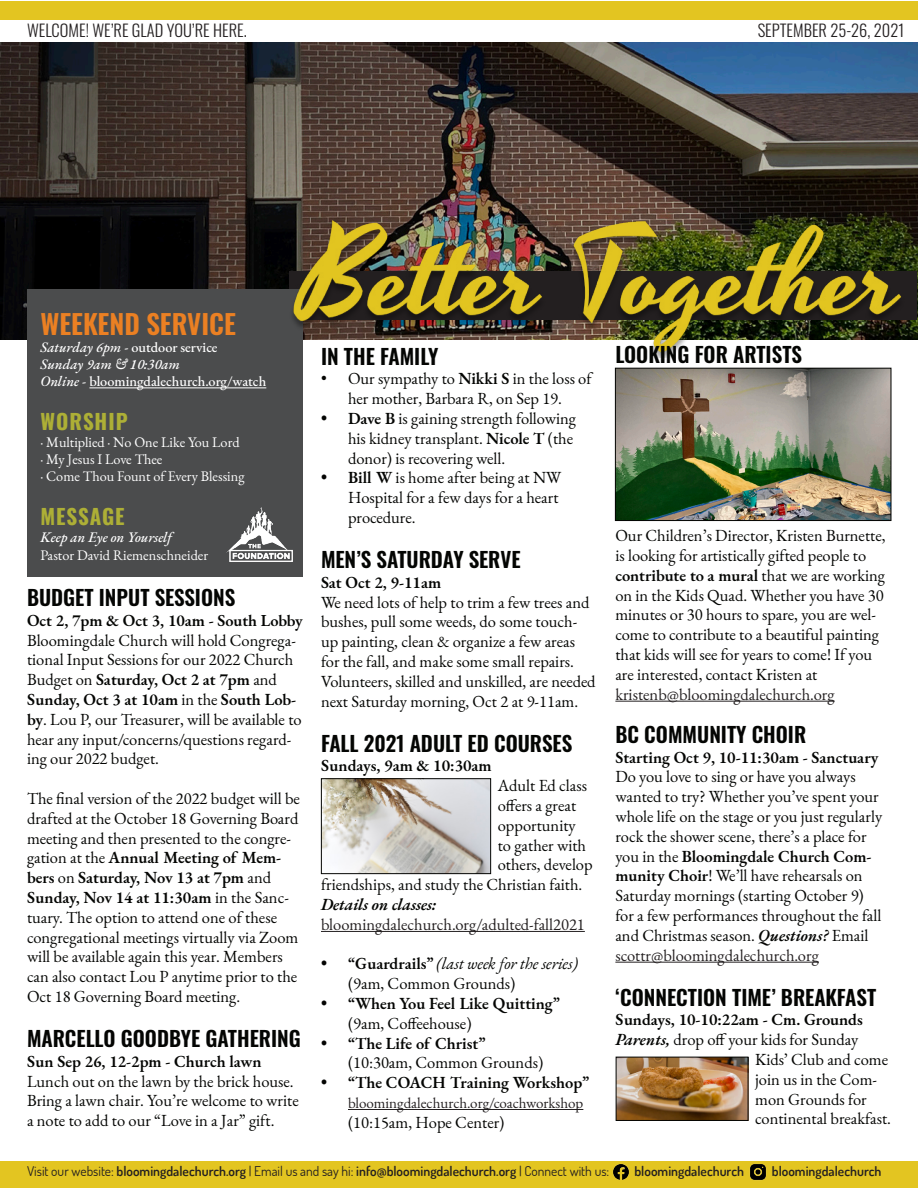
<style>
.page{position:relative;width:918px;height:1188px;background:#fff}
.page>*{position:absolute;margin:0;border:0;box-sizing:border-box;transform-origin:0 0}
.t1{font:600 27px "Oswald";color:#eb8023}
.Heading{font:600 21px "Oswald";color:#040503}
.t2{font:700 21px "Oswald";letter-spacing:.045em;color:#adaf36}
.Heading-2{font:16.5px/19.8px "EB Garamond";color:#040503}
.Heading-3{font:600 16.5px/19.8px "EB Garamond";color:#040503}
.t3{font:italic 16.5px/19.8px "EB Garamond";color:#040503}
.t4{font:300 16.5px "Oswald";color:#231f20}
.Heading-4{font:16.5px "EB Garamond";color:#231f20}
.Heading-5{font:italic 600 16.5px "EB Garamond";color:#040503}
.t5{font:15px "EB Garamond";color:#231f20}
.t6{font:14.25px/17.1px "EB Garamond";color:#fff}
.t7{font:500 14.25px/17.1px "EB Garamond";color:#fff}
.Heading-6{font:600 13.5px "Dosis";color:#231f20}
.s1{font-style:italic}
.s2{font-weight:500;font-style:italic}
.s3{font-size:16.35px}
.s4{font-weight:600}
.s5{font-weight:600;font-style:normal}
.s6{font-style:normal}
.s7{font-weight:400}
.s8{color:#231f20}
.s9{font-weight:600;font-style:italic}
</style>
<div class="page">
<div style="left:0;top:1px;width:918px;height:18px;background:#e3c521"></div>
<img style="left:0;top:42px;width:918px;height:297px">
<div style="left:290px;top:271px;width:627px;height:48px;background:#231f20"></div>
<div style="left:27px;top:289px;width:276px;height:288px;background:#4b4c4d"></div>
<hr style="left:89px;top:388px;width:177px;height:1px;background:#fff">
<img style="left:290px;top:220px;width:614px;height:138px">
<hr style="left:321px;top:931px;width:264px;height:1px;background:#231f20">
<hr style="left:348px;top:1109px;width:235px;height:1px;background:#231f20">
<div style="left:0;top:1161px;width:918px;height:27px;background:#e3c521"></div>
<hr style="left:615px;top:701px;width:220px;height:1px;background:#231f20">
<hr style="left:615px;top:962px;width:204px;height:1px;background:#231f20">
<img style="left:612px;top:1163px;width:18px;height:17px">
<img style="left:749px;top:1163px;width:18px;height:17px">
<img style="left:227px;top:508px;width:66px;height:53px">
<img style="left:323px;top:780px;width:166px;height:92px">
<div style="left:321px;top:778px;width:170px;height:96px;border:1px solid #040503"></div>
<img style="left:618px;top:1059px;width:128px;height:60px">
<div style="left:616px;top:1057px;width:132px;height:64px;border:1px solid #040503"></div>
<img style="left:617px;top:370px;width:272px;height:149px">
<div style="left:615px;top:368px;width:276px;height:153px;border:1px solid #040503"></div>
<p class="t4" style="left:27px;top:16px;width:221px">WELCOME! WE’RE GLAD YOU’RE HERE.</p>
<p class="t4" style="left:758px;top:16px;width:148px">SEPTEMBER 25-26, 2021</p>
<p class="t1" style="left:40px;top:300px;width:197px">WEEKEND SERVICE</p>
<p class="t7" style="left:40px;top:339px;width:227px"><span class="s1">Saturday 6pm</span> - outdoor service<br><span class="s1">Sunday 9am &amp; 10:30am<br>Online</span> - bloomingdalechurch.org/watch</p>
<p class="t2" style="left:40px;top:402px;width:89px">WORSHIP</p>
<p class="t6" style="left:40px;top:433px;width:201px">· Multiplied · No One Like You Lord · My Jesus I Love Thee</p>
<p class="t6" style="left:40px;top:468px;width:206px">· Come Thou Fount of Every Blessing</p>
<p class="t2" style="left:40px;top:498px;width:86px">MESSAGE</p>
<p class="t6" style="left:40px;top:528px;width:169px;line-height:18px"><span class="s2">Keep an Eye on Yourself<br></span>Pastor David Riemenschneider</p>
<p class="Heading" style="left:27px;top:579px;width:210px">BUDGET INPUT SESSIONS</p>
<p class="Heading-3" style="left:27px;top:611px;width:277px">Oct 2, 7pm &amp; Oct 3, 10am - <span class="s3">South Lobby</span></p>
<p class="Heading-2" style="left:27px;top:630px;width:276px">Bloomingdale Church will hold Congrega&shy;tional Input Sessions for our 2022 Church Budget on <span class="s4">Saturday, Oct 2 at 7pm</span> and <span class="s4">Sunday, Oct 3 at 10am</span> in the <span class="s4">South Lob&shy;by</span>. Lou P, our Treasurer, will be available to hear any input/concerns/questions regard&shy;ing our 2022 budget.</p>
<p class="Heading-2" style="left:27px;top:789px;width:274px">The final version of the 2022 budget will be drafted at the October 18 Governing Board meeting and then presented to the congre&shy;gation at the <span class="s4">Annual Meeting of Mem&shy;bers</span> on <span class="s4">Saturday, Nov 13 at 7pm</span> and <span class="s4">Sunday, Nov 14 at 11:30am</span> in the Sanc&shy;tuary. The option to attend one of these congregational meetings virtually via Zoom will be available again this year. Members can also contact Lou P anytime prior to the Oct 18 Governing Board meeting.</p>
<p class="Heading" style="left:27px;top:1020px;width:275px">MARCELLO GOODBYE GATHERING</p>
<p class="Heading-3" style="left:27px;top:1052px;width:236px">Sun Sep 26, 12-2pm - Church lawn</p>
<p class="Heading-2" style="left:27px;top:1071px;width:273px">Lunch out on the lawn by the brick house.<br>Bring a lawn chair. You’re welcome to write a note to add to our “Love in a Jar” gift.</p>
<p class="Heading" style="left:321px;top:337px;width:119px">IN THE FAMILY</p>
<p class="Heading-2" style="left:321px;top:369px;width:272px;text-align:center">• Our sympathy to <span class="s4">Nikki S</span> in the loss of her mother, Barbara R, on Sep 19.</p>
<p class="Heading-2" style="left:348px;top:409px;width:230px;text-indent:-27px"><span class="s4">• Dave B</span> is gaining strength following his kidney transplant. <span class="s4">Nicole T</span> (the donor) is recovering well.</p>
<p class="Heading-2" style="left:348px;top:468px;width:215px;text-indent:-27px"><span class="s4">• Bill W</span> is home after being at NW<br>Hospital for a few days for a heart procedure.</p>
<p class="Heading" style="left:321px;top:541px;width:201px">MEN’S SATURDAY SERVE</p>
<p class="Heading-3" style="left:321px;top:572px;width:122px">Sat Oct 2, 9-11am</p>
<p class="Heading-2" style="left:321px;top:592px;width:276px">We need lots of help to trim a few trees and bushes, pull some weeds, do some touch&shy;up painting, clean &amp; organize a few areas for the fall, and make some small repairs.<br>Volunteers, skilled and unskilled, are needed next Saturday morning, Oct 2 at 9-11am.</p>
<p class="Heading" style="left:321px;top:724px;width:253px">FALL 2021 ADULT ED COURSES</p>
<p class="Heading-3" style="left:321px;top:756px;width:172px">Sundays, 9am &amp; 10:30am</p>
<p class="Heading-2" style="left:498px;top:776px;width:91px">Adult Ed class</p>
<p class="Heading-2" style="left:498px;top:796px;width:80px">offers a great</p>
<p class="Heading-2" style="left:498px;top:815px;width:80px">opportunity</p>
<p class="Heading-2" style="left:498px;top:835px;width:90px">to gather with</p>
<p class="Heading-2" style="left:498px;top:855px;width:96px">others, develop</p>
<p class="Heading-2" style="left:321px;top:875px;width:263px">friendships, and study the Christian faith.</p>
<p class="Heading-5" style="left:321px;top:894px;width:117px">Details on classes:</p>
<p class="Heading-4" style="left:321px;top:914px;width:265px">bloomingdalechurch.org/adulted-fall2021</p>
<p class="t3" style="left:348px;top:954px;width:231px;text-indent:-27px"><span class="s5">• “Guardrails”</span> (last week for the series) <span class="s6">(9am, Common Grounds)</span></p>
<p class="Heading-3" style="left:348px;top:994px;width:213px;text-indent:-27px">• “When You Feel Like Quitting” <span class="s7">(9am, Coffeehouse)</span></p>
<p class="Heading-2" style="left:348px;top:1033px;width:197px;text-indent:-27px"><span class="s4">• “The Life of Christ” </span>(10:30am, Common Grounds)</p>
<p class="Heading-3" style="left:321px;top:1073px;width:270px">• “The COACH Training Workshop”</p>
<p class="t5" style="left:348px;top:1093px;width:237px">bloomingdalechurch.org/coachworkshop</p>
<p class="Heading-2" style="left:348px;top:1112px;width:158px">(10:15am, Hope Center)</p>
<p class="Heading" style="left:615px;top:336px;width:188px">LOOKING FOR ARTISTS</p>
<p class="Heading-2" style="left:615px;top:526px;width:272px">Our Children’s Director, Kristen Burnette, is looking for artistically gifted people to <span class="s4">contribute to a mural</span> that we are working on in the Kids Quad. Whether you have 30 minutes or 30 hours to spare, you are wel&shy;come to contribute to a beautiful painting that kids will see for years to come! If you are interested, contact Kristen at <span class="s8">kristenb@bloomingdalechurch.org</span></p>
<p class="Heading" style="left:615px;top:715px;width:192px">BC COMMUNITY CHOIR</p>
<p class="Heading-3" style="left:615px;top:747px;width:265px">Starting Oct 9, 10-11:30am - Sanctuary</p>
<p class="Heading-2" style="left:615px;top:767px;width:268px">Do you love to sing or have you always wanted to try? Whether you’ve spent your whole life on the stage or you just regularly rock the shower scene, there’s a place for you in the <span class="s4">Bloomingdale Church Com&shy;munity Choir</span>! We’ll have rehearsals on Saturday mornings (starting October 9) for a few performances throughout the fall and Christmas season. <span class="s9">Questions?</span> Email <span class="s8">scottr@bloomingdalechurch.org</span></p>
<p class="Heading" style="left:615px;top:978px;width:262px">‘CONNECTION TIME’ BREAKFAST</p>
<p class="Heading-3" style="left:615px;top:1010px;width:249px">Sundays, 10-10:22am - Cm. Grounds</p>
<p class="Heading-2" style="left:615px;top:1030px;width:245px"><span class="s9">Parents,</span> drop off your kids for Sunday</p>
<p class="Heading-2" style="left:755px;top:1050px;width:134px">Kids’ Club and come</p>
<p class="Heading-2" style="left:755px;top:1069px;width:123px">join us in the Com-</p>
<p class="Heading-2" style="left:755px;top:1089px;width:113px">mon Grounds for</p>
<p class="Heading-2" style="left:755px;top:1109px;width:137px">continental breakfast.</p>
<p class="Heading-6" style="left:27px;top:1162px;width:584px"><span class="s7">Visit our website:</span> bloomingdalechurch.org <span class="s7">| Email us and say hi:</span> info@bloomingdalechurch.org <span class="s7">| Connect with us:</span></p>
<p class="Heading-6" style="left:634px;top:1162px;width:111px">bloomingdalechurch</p>
<p class="Heading-6" style="left:772px;top:1162px;width:111px">bloomingdalechurch</p>
</div>
